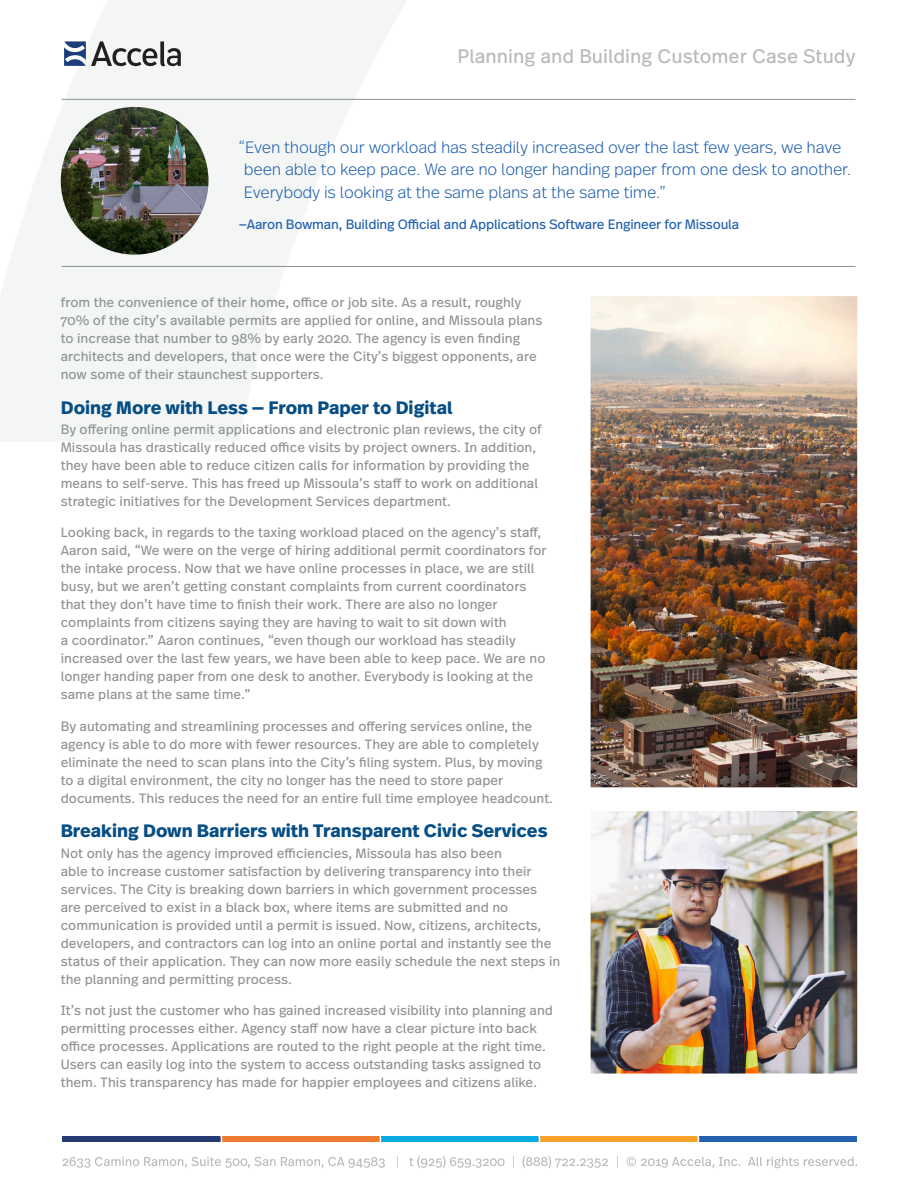
<style>
.page{position:relative;width:918px;height:1188px;background:#fff}
.page>*{position:absolute;margin:0;border:0;box-sizing:border-box;transform-origin:0 0}
.t1{font:19.5px "Real Text OT";color:#b9babb}
.body_header{font:700 18px "Real Text OT";color:#074e85}
.call_out_quote{font:300 16.5px/22.5px "Real Text OT";letter-spacing:-.015em;color:#2161ae}
.body_text{font:13.5px/18px "Real Text OT";color:#909394}
.quote_author{font:13.5px "Real Text OT";letter-spacing:-.015em;color:#2161ae}
</style>
<div class="page">
<svg style="left:0;top:0;width:412px;height:441px;fill:#f3f6f4"></svg>
<svg style="left:63px;top:1157px;width:322px;height:11px"></svg>
<svg style="left:397px;top:1156px;width:1px;height:12px"></svg>
<svg style="left:409px;top:1156px;width:96px;height:12px"></svg>
<svg style="left:513px;top:1156px;width:1px;height:12px"></svg>
<svg style="left:617px;top:1156px;width:1px;height:12px"></svg>
<svg style="left:627px;top:1157px;width:113px;height:11px"></svg>
<svg style="left:748px;top:1157px;width:109px;height:11px"></svg>
<div style="left:62px;top:1137px;width:160px;height:5px;background:#253972"></div>
<div style="left:222px;top:1137px;width:159px;height:5px;background:#f07a2e"></div>
<div style="left:381px;top:1137px;width:159px;height:5px;background:#08aae2"></div>
<div style="left:540px;top:1137px;width:159px;height:5px;background:#f9a22b"></div>
<div style="left:699px;top:1137px;width:158px;height:5px;background:#2161ae"></div>
<svg style="left:211px;top:1136px;width:11px;height:6px"></svg>
<svg style="left:370px;top:1136px;width:11px;height:6px"></svg>
<svg style="left:522px;top:1136px;width:86px;height:32px"></svg>
<svg style="left:688px;top:1136px;width:11px;height:6px"></svg>
<hr style="left:62px;top:99px;width:794px;height:1px;background:#909394">
<svg style="left:64px;top:41px;width:117px;height:25px"></svg>
<img style="left:591px;top:296px;width:266px;height:491px">
<img style="left:591px;top:811px;width:266px;height:263px">
<img style="left:61px;top:107px;width:148px;height:148px;border-radius:74px">
<hr style="left:62px;top:266px;width:794px;height:1px;background:#909394">
<h1 class="t1" style="left:457px;top:44px;width:400px">Planning and Building Customer Case Study</h1>
<p class="call_out_quote" style="left:244px;top:136px;width:609px;text-indent:-5px">“Even though our workload has steadily increased over the last few years, we have been able to keep pace. We are no longer handing paper from one desk to another.<br>Everybody is looking at the same plans at the same time.”</p>
<p class="quote_author" style="left:239px;top:216px;width:502px">—Aaron Bowman, Building Official and Applications Software Engineer for Missoula</p>
<p class="body_text" style="left:61px;top:293px;width:483px">from the convenience of their home, office or job site. As a result, roughly 70% of the city’s available permits are applied for online, and Missoula plans to increase that number to 98% by early 2020. The agency is even finding architects and developers, that once were the City’s biggest opponents, are now some of their staunchest supporters.</p>
<p class="body_header" style="left:61px;top:395px;width:393px">Doing More with Less — From Paper to Digital</p>
<p class="body_text" style="left:61px;top:420px;width:483px">By offering online permit applications and electronic plan reviews, the city of Missoula has drastically reduced office visits by project owners. In addition, they have been able to reduce citizen calls for information by providing the means to self-serve. This has freed up Missoula’s staff to work on additional strategic initiatives for the Development Services department.</p>
<p class="body_text" style="left:61px;top:524px;width:487px">Looking back, in regards to the taxing workload placed on the agency’s staff, Aaron said, “We were on the verge of hiring additional permit coordinators for the intake process. Now that we have online processes in place, we are still busy, but we aren’t getting constant complaints from current coordinators that they don’t have time to finish their work. There are also no longer complaints from citizens saying they are having to wait to sit down with<br>a coordinator.” Aaron continues, “even though our workload has steadily increased over the last few years, we have been able to keep pace. We are no longer handing paper from one desk to another. Everybody is looking at the same plans at the same time.”</p>
<p class="body_text" style="left:61px;top:717px;width:494px">By automating and streamlining processes and offering services online, the agency is able to do more with fewer resources. They are able to completely eliminate the need to scan plans into the City’s filing system. Plus, by moving to a digital environment, the city no longer has the need to store paper documents. This reduces the need for an entire full time employee headcount.</p>
<p class="body_header" style="left:61px;top:819px;width:488px">Breaking Down Barriers with Transparent Civic Services</p>
<p class="body_text" style="left:61px;top:844px;width:501px">Not only has the agency improved efficiencies, Missoula has also been<br>able to increase customer satisfaction by delivering transparency into their services. The City is breaking down barriers in which government processes are perceived to exist in a black box, where items are submitted and no communication is provided until a permit is issued. Now, citizens, architects, developers, and contractors can log into an online portal and instantly see the status of their application. They can now more easily schedule the next steps in the planning and permitting process.</p>
<p class="body_text" style="left:61px;top:1002px;width:494px">It’s not just the customer who has gained increased visibility into planning and permitting processes either. Agency staff now have a clear picture into back office processes. Applications are routed to the right people at the right time.<br>Users can easily log into the system to access outstanding tasks assigned to them. This transparency has made for happier employees and citizens alike.</p>
</div>
